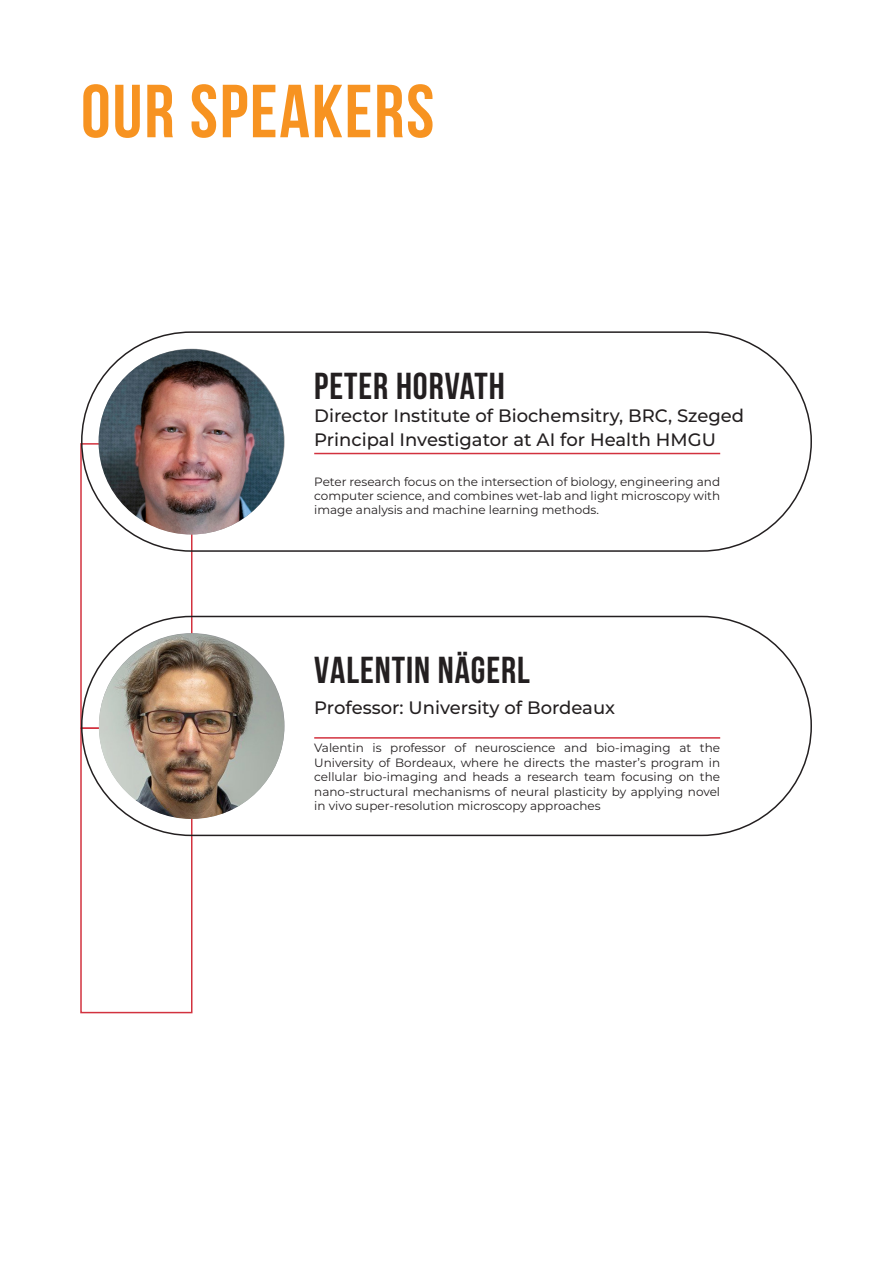
<style>
.page{position:relative;width:893px;height:1263px;background:#fff}
.page>*{position:absolute;margin:0;border:0;box-sizing:border-box;transform-origin:0 0}
.Paragraph_Style_2{font:700 75px "Bebas Neue";letter-spacing:.025em;color:#f79321}
.Paragraph_Style_4{font:700 37.5px "Bebas Neue";letter-spacing:.025em;color:#231f20}
.Paragraph_Style_10{font:500 18px/24px "Montserrat";color:#231f20}
.Paragraph_Style_4-2{font:500 18px "Montserrat";color:#231f20}
.Paragraph_Style_1{font:12px/14.4px "Montserrat";color:#231f20;text-align:justify}
</style>
<div class="page">
<div style="left:80px;top:443px;width:112px;height:286px;border:2px solid #d2323f"></div>
<div style="left:80px;top:727px;width:112px;height:286px;border:2px solid #d2323f"></div>
<div style="left:81px;top:331px;width:731px;height:221px;border:2px solid #231f20;border-radius:109px"></div>
<hr style="left:314px;top:453px;width:406px;height:1px;background:#d2323f">
<div style="left:81px;top:616px;width:731px;height:220px;border:2px solid #231f20;border-radius:109px"></div>
<hr style="left:314px;top:737px;width:406px;height:2px;background:#d2323f">
<img style="left:99px;top:349px;width:185px;height:185px;border-radius:93px">
<img style="left:99px;top:634px;width:185px;height:185px;border-radius:93px">
<p class="Paragraph_Style_2" style="left:81px;top:70px;width:355px">OUR SPEAKERS</p>
<p class="Paragraph_Style_4" style="left:314px;top:365px;width:192px">PETER HORVATH</p>
<p class="Paragraph_Style_10" style="left:314px;top:402px;width:431px">Director Institute of Biochemsitry, BRC, Szeged<br>Principal Investigator at AI for Health HMGU</p>
<p class="Paragraph_Style_1" style="left:314px;top:474px;width:407px">Peter research focus on the intersection of biology, engineering and computer science, and combines wet-lab and light microscopy with image analysis and machine learning methods.</p>
<p class="Paragraph_Style_4" style="left:314px;top:650px;width:217px">VALENTIN NÄGERL</p>
<p class="Paragraph_Style_4-2" style="left:314px;top:695px;width:302px">Professor: University of Bordeaux</p>
<p class="Paragraph_Style_1" style="left:314px;top:740px;width:407px">Valentin is professor of neuroscience and bio-imaging at the University of Bordeaux, where he directs the master’s program in cellular bio-imaging and heads a research team focusing on the nano-structural mechanisms of neural plasticity by applying novel in vivo super-resolution microscopy approaches</p>
</div>
